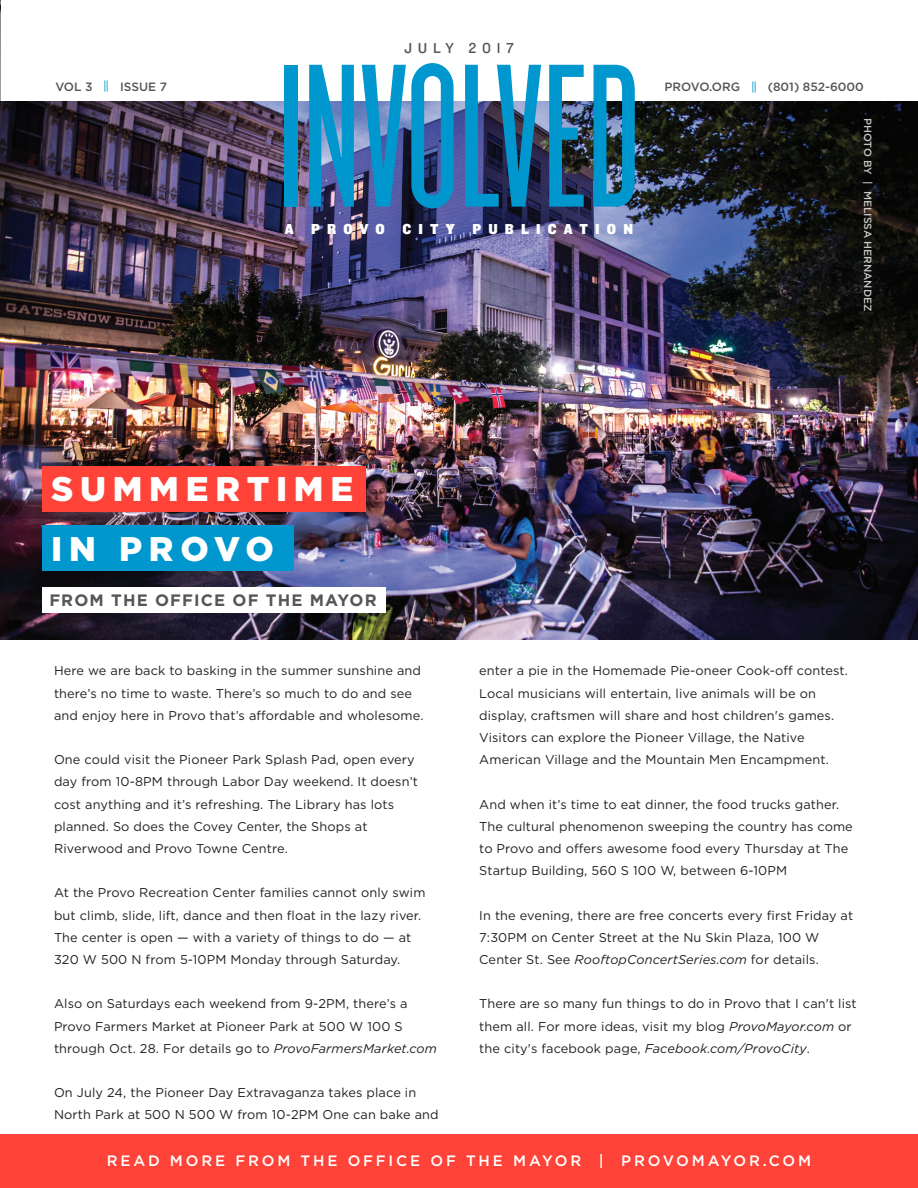
<style>
.page{position:relative;width:918px;height:1188px;background:#fff}
.page>*{position:absolute;margin:0;border:0;box-sizing:border-box;transform-origin:0 0}
.t1{font:213px "Knockout HTF26 Junior Flyweight";color:#0097ce}
.t2{font:900 34.2px "Gotham";letter-spacing:.2em;color:#fff}
.t3{font:700 16.5px "Gotham";letter-spacing:.07em;color:#55565a}
.t4{font:500 15px "Gotham";letter-spacing:.19em;color:#fff}
.t5{font:15px "Knockout HTF71 Full Middlewt";letter-spacing:.48em;color:#fff}
.t6{font:15px "Knockout HTF31 Junior Middlewt";letter-spacing:.38em;color:#55565a}
.t7{font:12.75px/22.2px "Gotham";letter-spacing:.01em;color:#231f20}
.t8{font:500 12px "Gotham";color:#55565a}
.t9{font:500 10.5px "Gotham";color:#fff}
.s1{font-family:"Knockout HTF32 Junior Cruiserwt"}
.s2{font-weight:400;color:#0097ce}
.s3{font-style:italic}
</style>
<div class="page">
<img style="left:0;top:0;width:1px;height:102px">
<img style="left:0;top:102px;width:918px;height:537px">
<div style="left:0;top:1134px;width:918px;height:54px;background:#ff4338"></div>
<div style="left:42px;top:466px;width:324px;height:46px;background:#ff4338"></div>
<div style="left:42px;top:525px;width:252px;height:46px;background:#0097ce"></div>
<div style="left:42px;top:587px;width:344px;height:25px;background:#fff"></div>
<p class="t6" style="left:404px;top:40px;width:111px">JULY 20<span class="s1">l</span>7</p>
<p class="t1" style="left:278px;top:34px;width:363px">INVOLVED</p>
<p class="t8" style="left:55px;top:79px;width:113px">VOL 3 <span class="s2">||</span> ISSUE 7</p>
<p class="t8" style="left:665px;top:79px;width:201px">PROVO.ORG <span class="s2">||</span> (801) 852-6000</p>
<p class="t9" style="left:875px;top:118px;width:195px;rotate:90deg">PHOTO BY | MELISSA HERNANDEZ</p>
<p class="t5" style="left:285px;top:221px;width:350px">A PROVO CITY PUBLICATION</p>
<p class="t2" style="left:51px;top:465px;width:304px">SUMMERTIME</p>
<p class="t2" style="left:51px;top:525px;width:224px">IN PROVO</p>
<p class="t3" style="left:49px;top:589px;width:329px">FROM THE OFFICE OF THE MAYOR</p>
<p class="t7" style="left:54px;top:660px;width:371px">Here we are back to basking in the summer sunshine and there’s no time to waste. There’s so much to do and see and enjoy here in Provo that’s affordable and wholesome.</p>
<p class="t7" style="left:54px;top:748px;width:366px">One could visit the Pioneer Park Splash Pad, open every day from 10-8PM through Labor Day weekend. It doesn’t cost anything and it’s refreshing. The Library has lots planned. So does the Covey Center, the Shops at Riverwood and Provo Towne Centre.</p>
<p class="t7" style="left:54px;top:882px;width:373px">At the Provo Recreation Center families cannot only swim but climb, slide, lift, dance and then float in the lazy river.<br>The center is open — with a variety of things to do — at 320 W 500 N from 5-10PM Monday through Saturday.</p>
<p class="t7" style="left:54px;top:993px;width:385px">Also on Saturdays each weekend from 9-2PM, there’s a<br>Provo Farmers Market at Pioneer Park at 500 W 100 S through Oct. 28. For details go to <span class="s3">ProvoFarmersMarket.com</span></p>
<p class="t7" style="left:54px;top:1081px;width:386px">On July 24, the Pioneer Day Extravaganza takes place in<br>North Park at 500 N 500 W from 10-2PM One can bake and</p>
<p class="t7" style="left:479px;top:660px;width:370px">enter a pie in the Homemade Pie-oneer Cook-off contest.<br>Local musicians will entertain, live animals will be on display, craftsmen will share and host children's games.<br>Visitors can explore the Pioneer Village, the Native American Village and the Mountain Men Encampment.</p>
<p class="t7" style="left:479px;top:793px;width:375px">And when it’s time to eat dinner, the food trucks gather.<br>The cultural phenomenon sweeping the country has come to Provo and offers awesome food every Thursday at The Startup Building, 560 S 100 W, between 6-10PM</p>
<p class="t7" style="left:479px;top:904px;width:375px">In the evening, there are free concerts every first Friday at<br>7:30PM on Center Street at the Nu Skin Plaza, 100 W<br>Center St. See <span class="s3">RooftopConcertSeries.com</span> for details.</p>
<p class="t7" style="left:479px;top:993px;width:379px">There are so many fun things to do in Provo that I can't list them all. For more ideas, visit my blog <span class="s3">ProvoMayor.com</span> or the city's facebook page, <span class="s3">Facebook.com/ProvoCity</span>.</p>
<p class="t4" style="left:107px;top:1150px;width:706px">READ MORE FROM THE OFFICE OF THE MAYOR | PROVOMAYOR.COM</p>
</div>
